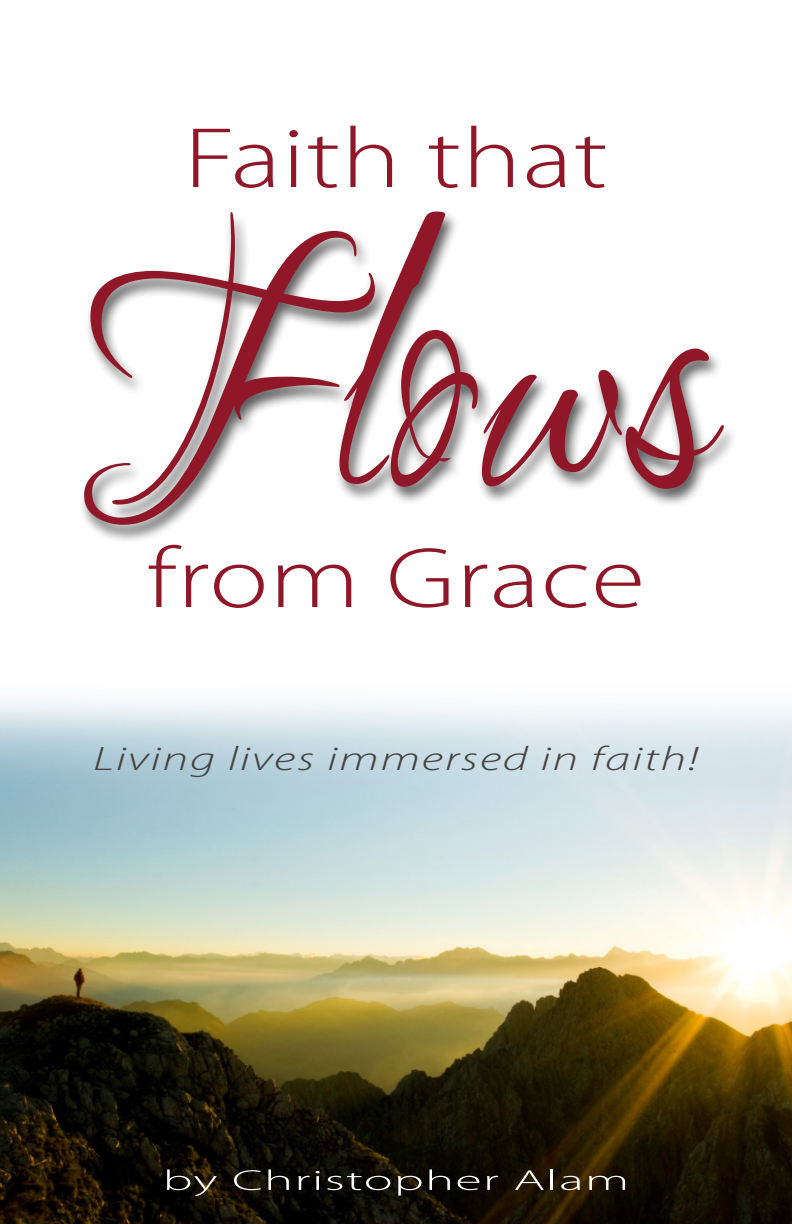
<style>
.page{position:relative;width:792px;height:1224px;background:#fff}
.page>*{position:absolute;margin:0;border:0;box-sizing:border-box;transform-origin:0 0}
.t1{font:396px "Ruthie";color:#901727;scale:.88 1}
.t2{font:300 86.4px "Myriad Pro";letter-spacing:.01em;color:#901727;scale:1.28 1}
.t3{font:italic 300 34px "Myriad Pro";letter-spacing:.035em;color:#464342;scale:1.47 1}
.t4{font:300 28.8px "Myriad Pro";letter-spacing:.025em;color:#fff;scale:1.88 1}
</style>
<div class="page">
<img style="left:0;top:699px;width:792px;height:525px">
<div style="left:78px;top:209px;width:660px;height:335px;background:#000;opacity:.65"></div>
<h2 class="t2" style="left:184px;top:106px;width:333px">Faith that</h2>
<h1 class="t1" style="left:77px;top:167px;width:727px">Flows</h1>
<h2 class="t2" style="left:147px;top:526px;width:390px">from Grace</h2>
<p class="t3" style="left:93px;top:738px;width:413px">Living lives immersed in faith!</p>
<p class="t4" style="left:163px;top:1163px;width:250px">by Christopher Alam</p>
</div>
